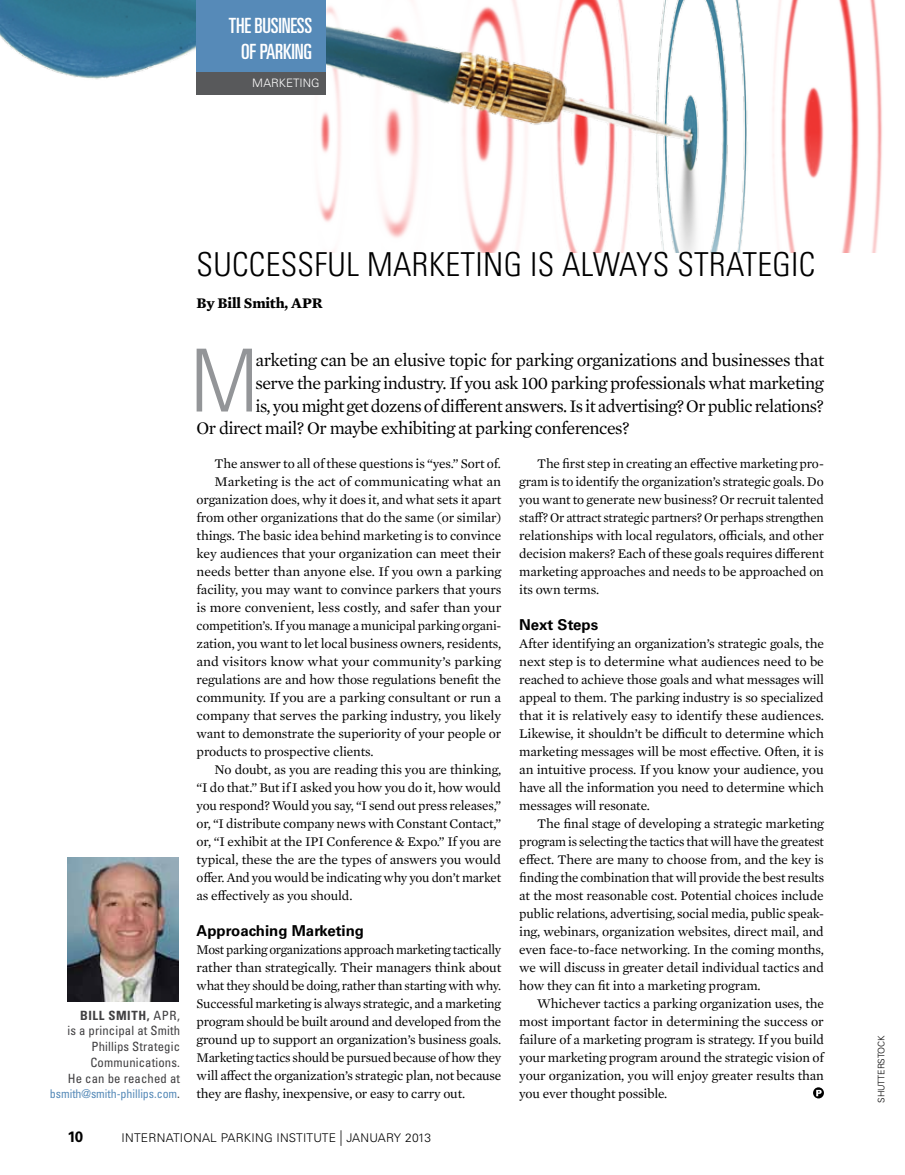
<style>
.page{position:relative;width:905px;height:1175px;background:#fff}
.page>*{position:absolute;margin:0;border:0;box-sizing:border-box;transform-origin:0 0}
.t1{font:300 condensed 87px "Univers LT Std";color:#939598}
.t2{font:300 condensed 33px "Univers LT Std";letter-spacing:.01em;color:#000}
.t3{font:ultra-condensed 21px/25.5px "Univers LT Std";letter-spacing:-.01em;color:#fff}
.t4{font:18px "Mercury Text G1";letter-spacing:-.03em;color:#000}
.t5{font:700 15px "Univers LT Std";color:#000}
.t6{font:700 15px "Mercury Text G1";letter-spacing:-.01em;color:#000}
.t7{font:13.5px/18px "Mercury Text G1";letter-spacing:-.01em;color:#000;text-align:justify}
.t8{font:13.5px/18px "Mercury Text G1";letter-spacing:-.01em;color:#000;text-align:justify;scale:.96 1}
.t9{font:13.5px "Mercury Text G1";letter-spacing:-.01em;color:#000;scale:1.04 1}
.t10{font:condensed 12.75px/15.8px "Univers LT Std";letter-spacing:.01em;color:#414042;text-align:right}
.t11{font:700 condensed 12.75px "Univers LT Std";color:#414042}
.t12{font:300 12px "Univers LT Std";letter-spacing:.02em;color:#000}
.t13{font:condensed 12px "Univers LT Std";letter-spacing:-.005em;color:#568ab8}
.t14{font:300 11.7px "Univers LT Std";letter-spacing:.005em;color:#fff}
.t15{font:300 9px "Univers LT Std";letter-spacing:-.01em;color:#000}
.s1{font-weight:700}
.s2{font-size:12.75px;color:#414042}
.s3{font-size:15.6px}
</style>
<div class="page">
<img style="left:0;top:0;width:882px;height:252px">
<div style="left:196px;top:0;width:129px;height:72px;background:#568ab8"></div>
<div style="left:196px;top:72px;width:130px;height:22px;background:#58595b"></div>
<svg style="left:813px;top:1087px;width:11px;height:11px"></svg>
<svg style="left:816px;top:1089px;width:5px;height:7px"></svg>
<img style="left:68px;top:857px;width:110px;height:144px">
<h3 class="t3" style="left:241px;top:13px;width:58px;text-indent:-12px">THE BUSINESS<br>OF PARKING</h3>
<p class="t14" style="left:252px;top:76px;width:69px">MAR KETIN G</p>
<h2 class="t2" style="left:196px;top:245px;width:620px">SUCCESSFUL MAR KETING I S ALWAYS STRATEGIC</h2>
<p class="t6" style="left:196px;top:291px;width:127px">By Bill Smith, APR</p>
<h1 class="t1" style="left:190px;top:328px;width:57px">M</h1>
<h3 class="t4" style="left:255px;top:347px;width:570px">arketing can be an elusive topic for parking organizations and businesses that</h3>
<h3 class="t4" style="left:255px;top:370px;width:570px">serve the parking industry. If you ask 100 parking professionals what marketing</h3>
<h3 class="t4" style="left:255px;top:392px;width:569px">is, you might get dozens of different answers. Is it advertising? Or public relations?</h3>
<h3 class="t4" style="left:196px;top:415px;width:434px">Or direct mail? Or maybe exhibiting at parking conferences?</h3>
<p class="t7" style="left:214px;top:454px;width:288px">The answer to all of these questions is “yes.” Sort of.</p>
<p class="t9" style="left:214px;top:472px;width:277px">Marketing is the act of communicating what an</p>
<p class="t7" style="left:196px;top:490px;width:306px">organization does, why it does it, and what sets it apart</p>
<p class="t7" style="left:196px;top:508px;width:306px">from other organizations that do the same (or similar)</p>
<p class="t7" style="left:196px;top:526px;width:306px">things. The basic idea behind marketing is to convince</p>
<p class="t7" style="left:196px;top:544px;width:306px">key audiences that your organization can meet their</p>
<p class="t7" style="left:196px;top:562px;width:306px">needs better than anyone else. If you own a parking</p>
<p class="t7" style="left:196px;top:580px;width:306px">facility, you may want to convince parkers that yours</p>
<p class="t9" style="left:196px;top:598px;width:294px">is more convenient, less costly, and safer than your</p>
<p class="t7" style="left:196px;top:616px;width:306px">competition’s. If you manage a municipal parking organi-</p>
<p class="t7" style="left:196px;top:634px;width:306px">zation, you want to let local business owners, residents,</p>
<p class="t9" style="left:196px;top:652px;width:294px">and visitors know what your community’s parking</p>
<p class="t7" style="left:196px;top:670px;width:306px">regulations are and how those regulations benefit the</p>
<p class="t7" style="left:196px;top:688px;width:306px">community. If you are a parking consultant or run a</p>
<p class="t7" style="left:196px;top:706px;width:306px">company that serves the parking industry, you likely</p>
<p class="t7" style="left:196px;top:724px;width:306px">want to demonstrate the superiority of your people or</p>
<p class="t7" style="left:196px;top:742px;width:178px">products to prospective clients.</p>
<p class="t7" style="left:214px;top:760px;width:288px">No doubt, as you are reading this you are thinking,</p>
<p class="t7" style="left:196px;top:778px;width:306px">“I do that.” But if I asked you how you do it, how would</p>
<p class="t7" style="left:196px;top:796px;width:306px">you respond? Would you say, “I send out press releases,”</p>
<p class="t7" style="left:196px;top:814px;width:306px">or, “I distribute company news with Constant Contact,”</p>
<p class="t7" style="left:196px;top:832px;width:306px">or, “I exhibit at the IPI Conference &amp; Expo.” If you are</p>
<p class="t7" style="left:196px;top:850px;width:306px">typical, these the are the types of answers you would</p>
<p class="t7" style="left:196px;top:868px;width:306px">offer. And you would be indicating why you don’t market</p>
<p class="t7" style="left:196px;top:886px;width:157px">as effectively as you should.</p>
<p class="t5" style="left:196px;top:922px;width:169px">Approaching Marketing</p>
<p class="t8" style="left:196px;top:940px;width:319px">Most parking organizations approach marketing tactically rather than strategically. Their managers think about what they should be doing, rather than starting with why.<br>Successful marketing is always strategic, and a marketing program should be built around and developed from the ground up to support an organization’s business goals.<br>Marketing tactics should be pursued because of how they will affect the organization’s strategic plan, not because they are flashy, inexpensive, or easy to carry out.</p>
<p class="t7" style="left:519px;top:454px;width:306px;text-indent:18px">The first step in creating an effective marketing pro&shy;gram is to identify the organization’s strategic goals. Do you want to generate new business? Or recruit talented staff? Or attract strategic partners? Or perhaps strengthen relationships with local regulators, officials, and other decision makers? Each of these goals requires different marketing approaches and needs to be approached on its own terms.</p>
<p class="t5" style="left:519px;top:616px;width:80px">Next Steps</p>
<p class="t7" style="left:519px;top:634px;width:306px">After identifying an organization’s strategic goals, the next step is to determine what audiences need to be reached to achieve those goals and what messages will appeal to them. The parking industry is so specialized that it is relatively easy to identify these audiences.<br>Likewise, it shouldn’t be difficult to determine which marketing messages will be most effective. Often, it is an intuitive process. If you know your audience, you have all the information you need to determine which messages will resonate.</p>
<p class="t7" style="left:519px;top:814px;width:306px;text-indent:18px">The final stage of developing a strategic marketing program is selecting the tactics that will have the greatest effect. There are many to choose from, and the key is finding the combination that will provide the best results at the most reasonable cost. Potential choices include public relations, advertising, social media, public speak&shy;ing, webinars, organization websites, direct mail, and even face-to-face networking. In the coming months, we will discuss in greater detail individual tactics and how they can fit into a marketing program.</p>
<p class="t7" style="left:519px;top:994px;width:306px;text-indent:18px">Whichever tactics a parking organization uses, the most important factor in determining the success or failure of a marketing program is strategy. If you build your marketing program around the strategic vision of your organization, you will enjoy greater results than you ever thought possible.</p>
<p class="t11" style="left:80px;top:1007px;width:45px">Bill Smith</p>
<p class="t10" style="left:67px;top:1007px;width:114px"><span class="s1">,</span> APR,<br>is a principal at Smith<br>Phillips Strategic<br>Communications.<br>He can be reached at</p>
<p class="t13" style="left:50px;top:1086px;width:132px">bsmith@smith-phillips.com<span class="s2">.</span></p>
<p class="t5" style="left:68px;top:1127px;width:17px">10</p>
<p class="t12" style="left:122px;top:1130px;width:36px">INTERNA</p>
<p class="t12" style="left:173px;top:1130px;width:259px">TI ONAL PAR KIN G IN STITUTE <span class="s3">|</span> JANUARY 2013</p>
<p class="t15" style="left:875px;top:1102px;width:68px;rotate:-90deg">SHUTTERSTOCK</p>
</div>
